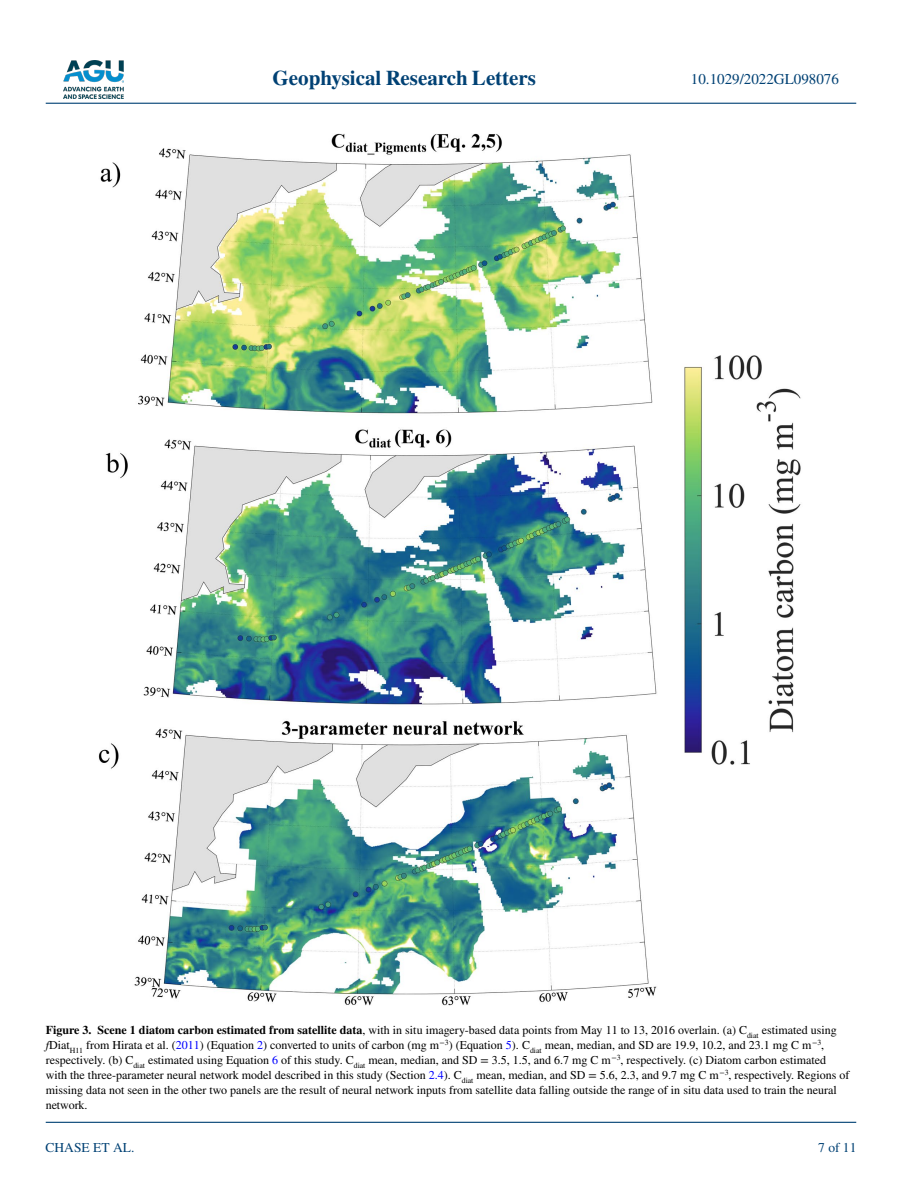
<style>
.page{position:relative;width:902px;height:1183px;background:#fff}
.page>*{position:absolute;margin:0;border:0;box-sizing:border-box;transform-origin:0 0}
.t1{font:700 21px "STIX";color:#004174}
.t2{font:15px "STIX";color:#004174}
.t3{font:13.5px "STIX";color:#004174}
.t4{font:12px/15px "STIX";color:#000}
.s1{font-weight:700}
.s2{font-style:italic}
.s3{color:#00f}
</style>
<div class="page">
<img style="left:63px;top:60px;width:60px;height:39px">
<hr style="left:46px;top:103px;width:810px;height:1px;background:#004174">
<hr style="left:46px;top:1121px;width:810px;height:1px;background:#004174">
<img style="left:98px;top:134px;width:703px;height:871px">
<h1 class="t1" style="left:272px;top:66px;width:265px">Geophysical Research Letters</h1>
<p class="t2" style="left:691px;top:69px;width:149px">10.1029/2022GL098076</p>
<p class="t4" style="left:46px;top:1023px;width:805px"><span class="s1">Figure 3. Scene 1 diatom carbon estimated from satellite data</span>, with in situ imagery-based data points from May 11 to 13, 2016 overlain. (a) C<sub>diat</sub> estimated using <span class="s2">f</span>Diat<sub>H11</sub> from Hirata et al. (<span class="s3">2011</span>) (Equation <span class="s3">2</span>) converted to units of carbon (mg m<sup>−3</sup>) (Equation <span class="s3">5</span>). C<sub>diat</sub> mean, median, and SD are 19.9, 10.2, and 23.1 mg C m<sup>−3</sup>, respectively. (b) C<sub>diat</sub> estimated using Equation <span class="s3">6</span> of this study. C<sub>diat</sub> mean, median, and SD = 3.5, 1.5, and 6.7 mg C m<sup>−3</sup>, respectively. (c) Diatom carbon estimated with the three-parameter neural network model described in this study (Section <span class="s3">2.4</span>). C<sub>diat</sub> mean, median, and SD = 5.6, 2.3, and 9.7 mg C m<sup>−3</sup>, respectively. Regions of missing data not seen in the other two panels are the result of neural network inputs from satellite data falling outside the range of in situ data used to train the neural network.</p>
<p class="t3" style="left:45px;top:1138px;width:90px">CHASE ET AL.</p>
<p class="t3" style="left:818px;top:1138px;width:40px">7 of 11</p>
</div>
